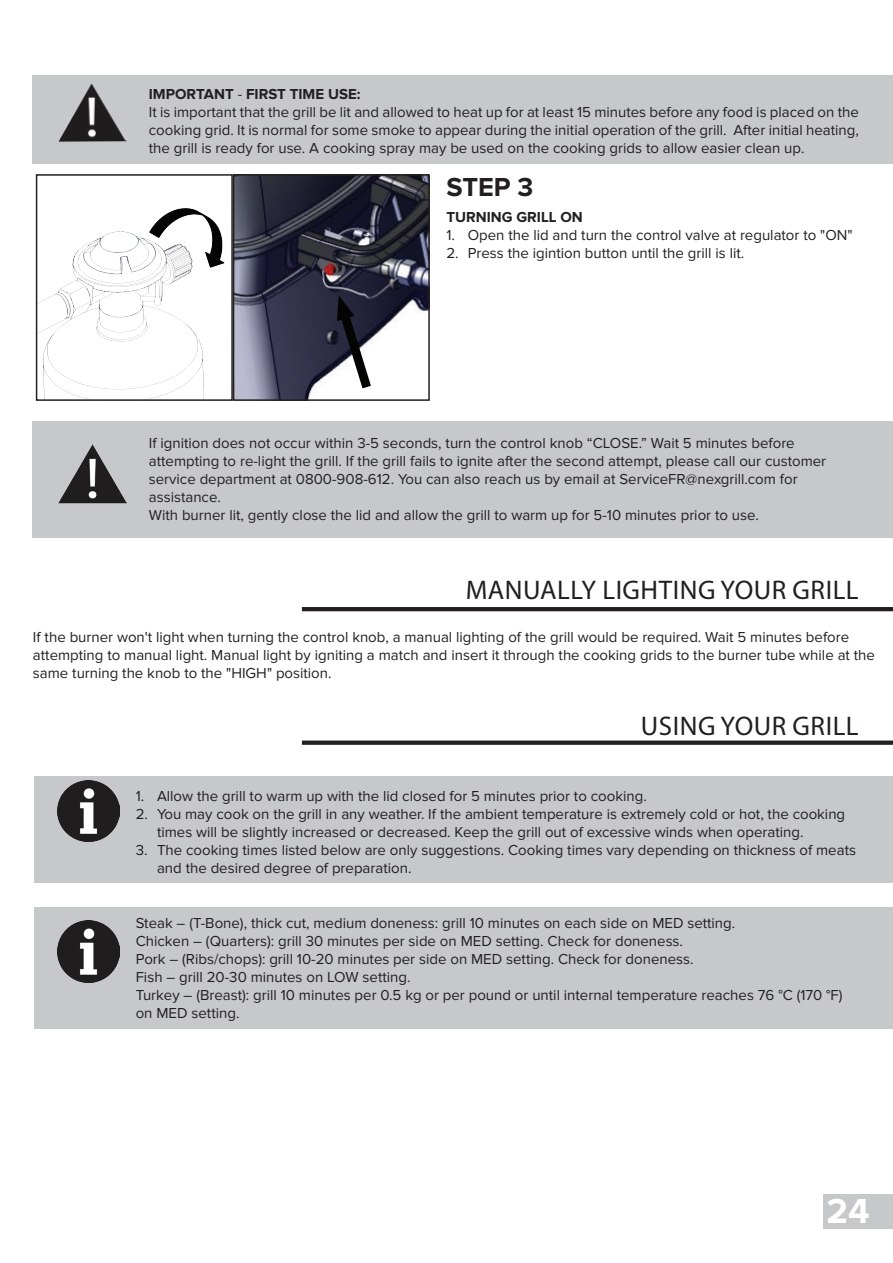
<style>
.page{position:relative;width:893px;height:1263px;background:#fff}
.page>*{position:absolute;margin:0;border:0;box-sizing:border-box;transform-origin:0 0}
.t1{font:700 36px "Proxima Nova";color:#fff}
.t2{font:27px "Myriad Pro";letter-spacing:.02em;color:#231f20}
.t3{font:700 27px "Proxima Nova";color:#231f20}
.t4{font:15px/18px "Proxima Nova";color:#231f20}
.t5{font:700 15px "Proxima Nova";color:#231f20}
.s1{font-weight:700}
</style>
<div class="page">
<div style="left:823px;top:1195px;width:70px;height:34px;background:#c7c8ca"></div>
<div style="left:33px;top:421px;width:860px;height:117px;background:#c7c8ca"></div>
<hr style="left:302px;top:607px;width:591px;height:4px;background:#231f20">
<img style="left:58px;top:444px;width:68px;height:60px">
<div style="left:33px;top:76px;width:860px;height:88px;background:#c7c8ca"></div>
<img style="left:58px;top:83px;width:69px;height:59px">
<div style="left:34px;top:776px;width:859px;height:107px;background:#c7c8ca"></div>
<div style="left:34px;top:907px;width:859px;height:122px;background:#c7c8ca"></div>
<div style="left:302px;top:740px;width:591px;height:5px;background:#231f20"></div>
<img style="left:58px;top:780px;width:61px;height:62px">
<img style="left:58px;top:920px;width:61px;height:62px">
<img style="left:39px;top:208px;width:186px;height:190px">
<div style="left:36px;top:174px;width:197px;height:227px;border:2px solid #231f20"></div>
<img style="left:236px;top:177px;width:191px;height:221px">
<div style="left:233px;top:174px;width:197px;height:227px;border:2px solid #231f20"></div>
<svg style="left:327px;top:289px;width:49px;height:104px"></svg>
<p class="t4" style="left:149px;top:85px;width:712px"><span class="s1">IMPORTANT</span> - <span class="s1">FIRST TIME USE:<br></span>It is important that the grill be lit and allowed to heat up for at least 15 minutes before any food is placed on the cooking grid. It is normal for some smoke to appear during the initial operation of the grill. After initial heating, the grill is ready for use. A cooking spray may be used on the cooking grids to allow easier clean up.</p>
<h2 class="t3" style="left:446px;top:174px;width:88px">STEP 3</h2>
<p class="t5" style="left:446px;top:210px;width:138px">TURNING GRILL ON</p>
<p class="t4" style="left:446px;top:226px;width:408px">1. Open the lid and turn the control valve at regulator to "ON"</p>
<p class="t4" style="left:446px;top:244px;width:299px">2. Press the igintion button until the grill is lit.</p>
<p class="t4" style="left:149px;top:434px;width:679px">If ignition does not occur within 3-5 seconds, turn the control knob “CLOSE.” Wait 5 minutes before attempting to re-light the grill. If the grill fails to ignite after the second attempt, please call our customer service department at 0800-908-612. You can also reach us by email at ServiceFR@nexgrill.com for assistance.<br>With burner lit, gently close the lid and allow the grill to warm up for 5-10 minutes prior to use.</p>
<h2 class="t2" style="left:466px;top:573px;width:394px">MANUALLY LIGHTING YOUR GRILL</h2>
<p class="t4" style="left:33px;top:628px;width:843px">If the burner won't light when turning the control knob, a manual lighting of the grill would be required. Wait 5 minutes before attempting to manual light. Manual light by igniting a match and insert it through the cooking grids to the burner tube while at the same turning the knob to the "HIGH" position.</p>
<h2 class="t2" style="left:641px;top:709px;width:219px">USING YOUR GRILL</h2>
<p class="t4" style="left:136px;top:787px;width:513px">1. Allow the grill to warm up with the lid closed for 5 minutes prior to cooking.</p>
<p class="t4" style="left:157px;top:805px;width:690px;text-indent:-21px">2. You may cook on the grill in any weather. If the ambient temperature is extremely cold or hot, the cooking times will be slightly increased or decreased. Keep the grill out of excessive winds when operating.</p>
<p class="t4" style="left:157px;top:841px;width:700px;text-indent:-21px">3. The cooking times listed below are only suggestions. Cooking times vary depending on thickness of meats and the desired degree of preparation.</p>
<p class="t4" style="left:136px;top:914px;width:708px">Steak – (T-Bone), thick cut, medium doneness: grill 10 minutes on each side on MED setting.<br>Chicken – (Quarters): grill 30 minutes per side on MED setting. Check for doneness.<br>Pork – (Ribs/chops): grill 10-20 minutes per side on MED setting. Check for doneness.<br>Fish – grill 20-30 minutes on LOW setting.<br>Turkey – (Breast): grill 10 minutes per 0.5 kg or per pound or until internal temperature reaches 76 °C (170 °F) on MED setting.</p>
<h1 class="t1" style="left:827px;top:1195px;width:45px">24</h1>
</div>
